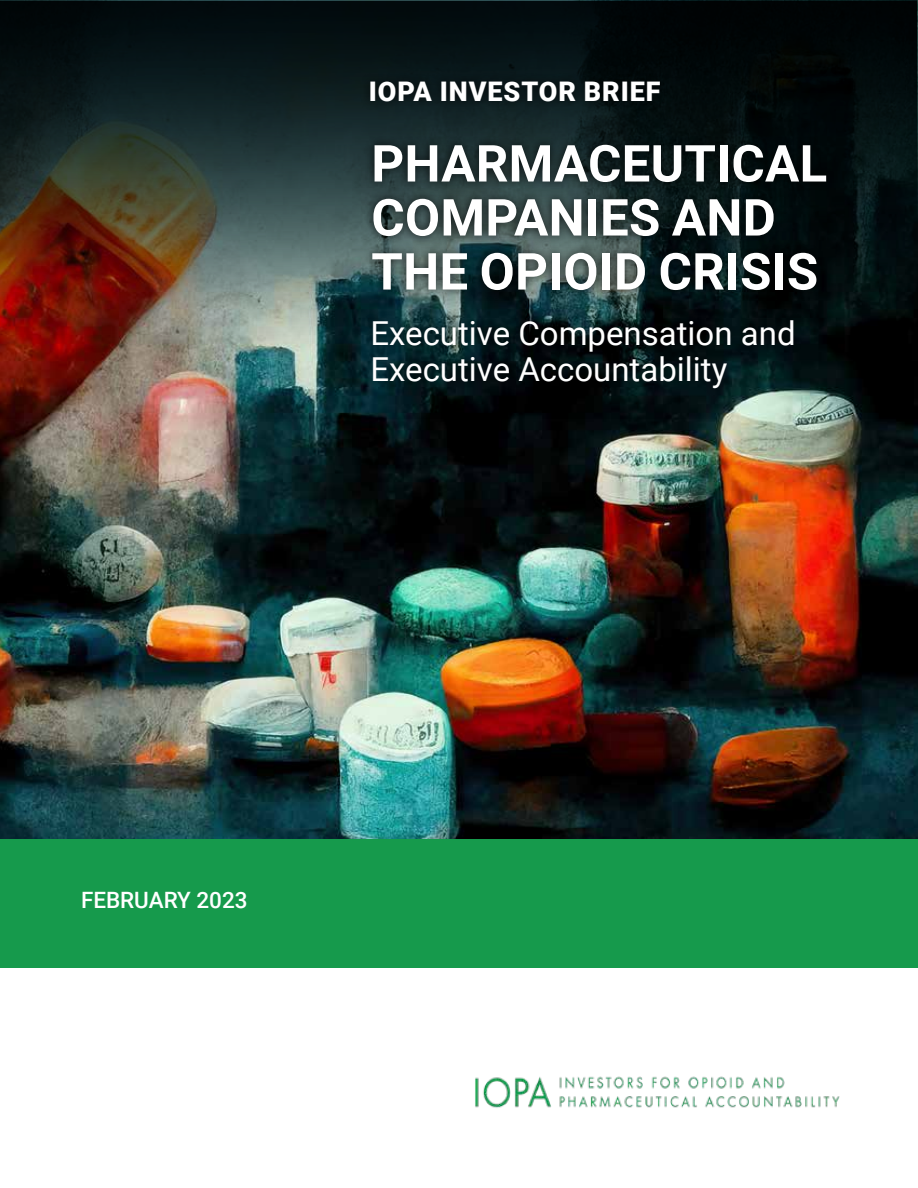
<style>
.page{position:relative;width:918px;height:1188px;background:#fff}
.page>*{position:absolute;margin:0;border:0;box-sizing:border-box;transform-origin:0 0}
.t1{font:700 51px/54px "Roboto";letter-spacing:.005em;color:#fff}
.t2{font:33px/36px "Roboto";color:#fff}
.t3{font:900 27px "Roboto";letter-spacing:.035em;color:#fff}
.t4{font:500 22.5px "Roboto";color:#fff}
</style>
<div class="page">
<img style="left:0;top:419px;width:918px;height:420px">
<img style="left:0;top:0;width:918px;height:419px">
<div style="left:0;top:839px;width:918px;height:129px;background:#169a4c"></div>
<img style="left:475px;top:1076px;width:365px;height:32px">
<div style="left:363px;top:136px;width:472px;height:261px;background:#000;opacity:.75"></div>
<div style="left:361px;top:72px;width:308px;height:39px;background:#000;opacity:.75"></div>
<p class="t3" style="left:369px;top:73px;width:293px">IOPA INVESTOR BRIEF</p>
<h1 class="t1" style="left:371px;top:135px;width:457px">PHARMACEUTICAL<br>COMPANIES AND<br>THE OPIOID CRISIS</h1>
<p class="t2" style="left:370px;top:314px;width:427px">Executive Compensation and<br>Executive Accountability</p>
<p class="t4" style="left:81px;top:884px;width:168px">FEBRUARY 2023</p>
</div>
